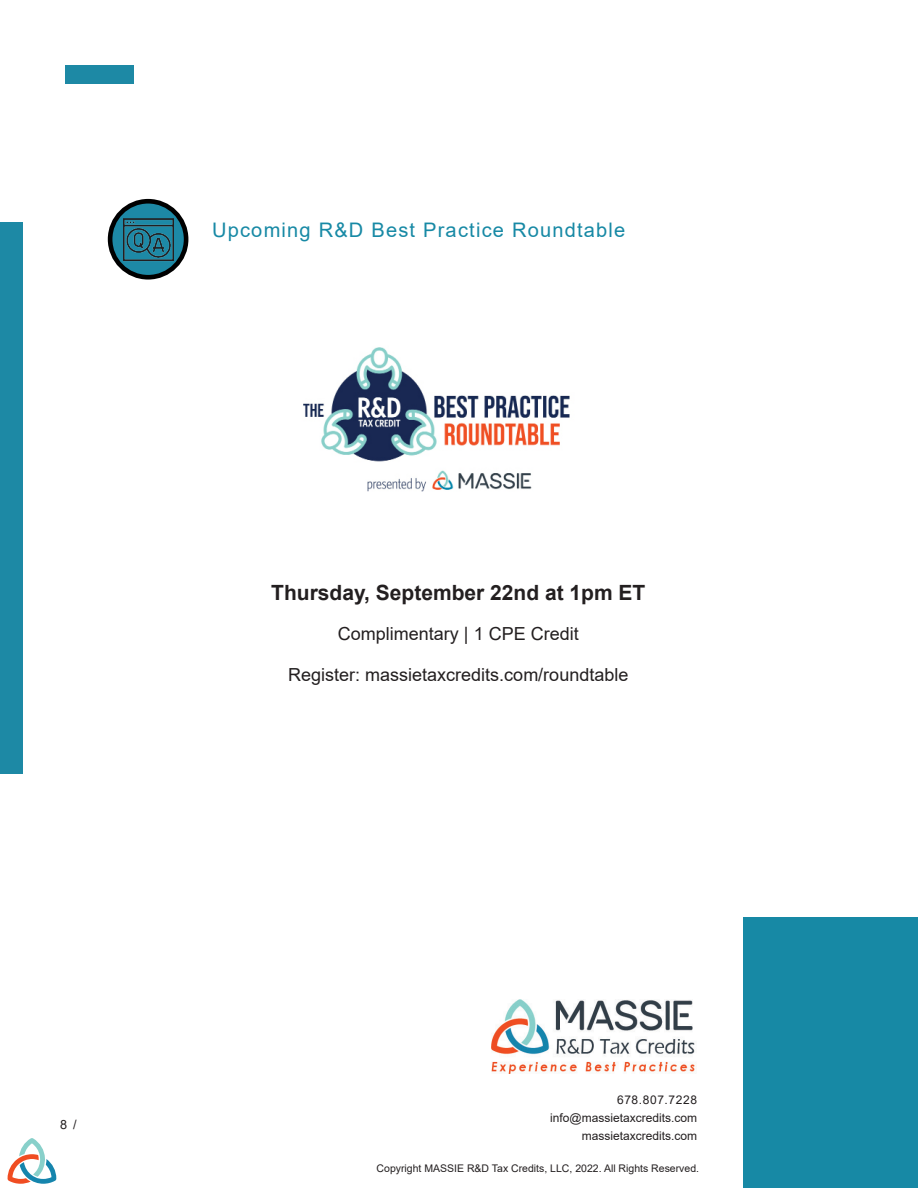
<style>
.page{position:relative;width:918px;height:1188px;background:#fff}
.page>*{position:absolute;margin:0;border:0;box-sizing:border-box;transform-origin:0 0}
.Body_Text{font:700 21px "Arial";color:#231f20}
.Subheading{font:20.1px "Arial";letter-spacing:.06em;color:#1789a5}
.Body_Text-2{font:18px "Arial";color:#231f20}
.t1{font:12.75px "Arial";color:#231f20}
.t2{font:12px/18px "Arial";color:#231f20;text-align:right}
.t3{font:10.5px "Arial";color:#231f20}
</style>
<div class="page">
<div style="left:65px;top:65px;width:68px;height:19px;background:#1d89a5"></div>
<div style="left:0;top:223px;width:22px;height:551px;background:#1d89a5"></div>
<div style="left:744px;top:917px;width:174px;height:271px;background:#1789a5"></div>
<svg style="left:8px;top:1138px;width:48px;height:46px"></svg>
<img style="left:491px;top:999px;width:204px;height:75px">
<svg style="left:110px;top:201px;width:76px;height:76px;background:#186f86"></svg>
<img style="left:123px;top:214px;width:50px;height:50px">
<div style="left:108px;top:199px;width:80px;height:81px;border:5px solid #000;border-radius:50%"></div>
<img style="left:303px;top:347px;width:267px;height:145px">
<p class="Subheading" style="left:212px;top:216px;width:415px">Upcoming R&amp;D Best Practice Roundtable</p>
<p class="Body_Text" style="left:271px;top:578px;width:376px">Thursday, September 22nd at 1pm ET</p>
<p class="Body_Text-2" style="left:338px;top:622px;width:242px">Complimentary | 1 CPE Credit</p>
<p class="Body_Text-2" style="left:288px;top:662px;width:342px">Register: massietaxcredits.com/roundtable</p>
<p class="t1" style="left:60px;top:1116px;width:18px">8 /</p>
<p class="t2" style="left:550px;top:1090px;width:148px">678.807.7228 info@massietaxcredits.com</p>
<p class="t2" style="left:582px;top:1126px;width:117px">massietaxcredits.com</p>
<p class="t3" style="left:377px;top:1161px;width:324px">Copyright MASSIE R&amp;D Tax Credits, LLC, 2022. All Rights Reserved.</p>
</div>
